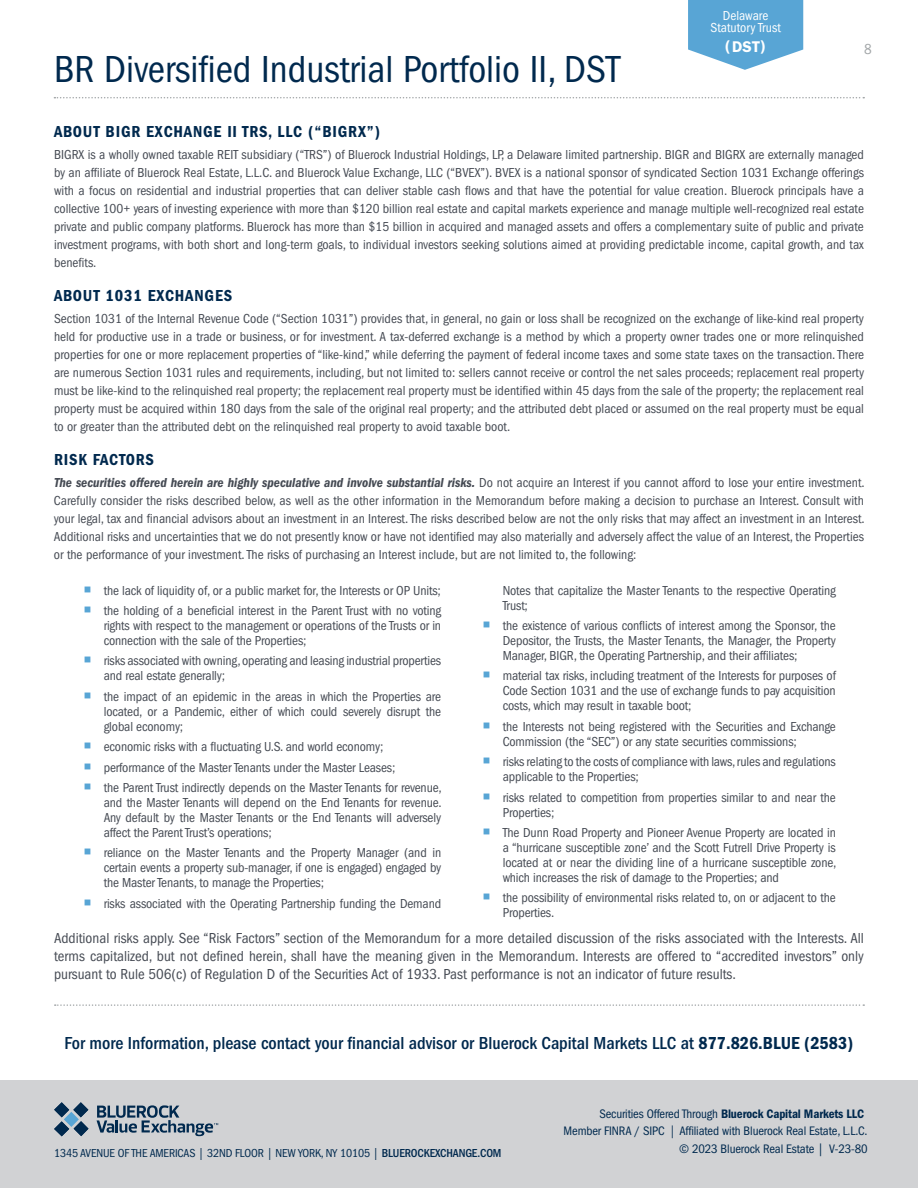
<style>
.page{position:relative;width:918px;height:1188px;background:#fff}
.page>*{position:absolute;margin:0;border:0;box-sizing:border-box;transform-origin:0 0}
.t1{font:condensed 39px "ITC Franklin Gothic Std";color:#00294e}
.t2{font:500 condensed 18px "ITC Franklin Gothic Std";color:#00294e}
.t3{font:16.5px "ITC Franklin Gothic Std Dm Cd";letter-spacing:.05em;color:#00294e}
.t4{font:600 15.6px "ITC Franklin Gothic Std";color:#fff}
.t5{font:condensed 15px/18px "ITC Franklin Gothic Std";color:#464b54;text-align:justify}
.t6{font:condensed 15px "ITC Franklin Gothic Std";color:#a3a7a9}
.t7{font:condensed 13.5px/15px "ITC Franklin Gothic Std";letter-spacing:-.01em;color:#464b54;text-align:justify}
.t8{font:condensed 13.5px "ITC Franklin Gothic Std";color:#fff}
.t9{font:condensed 12.75px/17.5px "ITC Franklin Gothic Std";letter-spacing:-.01em;color:#00294e;text-align:right}
.t10{font:condensed 12px "ITC Franklin Gothic Std";letter-spacing:-.01em;color:#00294e}
.s1{font-family:"ITC Franklin Gothic Std Dm Cd It";font-stretch:normal}
.s2{font-family:"ITC Franklin Gothic Std Dm Cd";font-weight:400;font-stretch:normal}
.s3{font-weight:500}
.s4{font-family:"ITC Franklin Gothic Std Dm Cd";font-stretch:normal}
.s5{font-stretch:normal}
</style>
<div class="page">
<svg style="left:688px;top:0;width:115px;height:70px;background:#70b2db"></svg>
<svg style="left:55px;top:1004px;width:809px;height:2px"></svg>
<svg style="left:54px;top:97px;width:810px;height:1px"></svg>
<div style="left:0;top:1081px;width:918px;height:107px;background:#d1d2d4"></div>
<svg style="left:54px;top:1102px;width:35px;height:34px"></svg>
<svg style="left:97px;top:1105px;width:121px;height:31px"></svg>
<p class="t1" style="left:54px;top:47px;width:568px">BR Diversified Industrial Portfolio II, DST</p>
<p class="t8" style="left:723px;top:8px;width:47px">Delaware</p>
<p class="t8" style="left:711px;top:20px;width:72px">Statutory Trust</p>
<p class="t4" style="left:725px;top:37px;width:42px">(DST)</p>
<p class="t6" style="left:864px;top:41px;width:9px">8</p>
<p class="t3" style="left:54px;top:122px;width:328px">ABOUT BIGR EXCHANGE II TRS, LLC (“BIGRX”)</p>
<p class="t7" style="left:54px;top:146px;width:812px;line-height:18px">BIGRX is a wholly owned taxable REIT subsidiary (“TRS”) of Bluerock Industrial Holdings, LP, a Delaware limited partnership. BIGR and BIGRX are externally managed by an affiliate of Bluerock Real Estate, L.L.C. and Bluerock Value Exchange, LLC (“BVEX”). BVEX is a national sponsor of syndicated Section 1031 Exchange offerings with a focus on residential and industrial properties that can deliver stable cash flows and that have the potential for value creation. Bluerock principals have a collective 100+ years of investing experience with more than $120 billion real estate and capital markets experience and manage multiple well-recognized real estate private and public company platforms. Bluerock has more than $15 billion in acquired and managed assets and offers a complementary suite of public and private investment programs, with both short and long-term goals, to individual investors seeking solutions aimed at providing predictable income, capital growth, and tax benefits.</p>
<p class="t3" style="left:54px;top:286px;width:180px">ABOUT 1031 EXCHANGES</p>
<p class="t7" style="left:54px;top:310px;width:812px;line-height:18px">Section 1031 of the Internal Revenue Code (“Section 1031”) provides that, in general, no gain or loss shall be recognized on the exchange of like-kind real property held for productive use in a trade or business, or for investment. A tax-deferred exchange is a method by which a property owner trades one or more relinquished properties for one or more replacement properties of “like-kind,” while deferring the payment of federal income taxes and some state taxes on the transaction. There are numerous Section 1031 rules and requirements, including, but not limited to: sellers cannot receive or control the net sales proceeds; replacement real property must be like-kind to the relinquished real property; the replacement real property must be identified within 45 days from the sale of the property; the replacement real property must be acquired within 180 days from the sale of the original real property; and the attributed debt placed or assumed on the real property must be equal to or greater than the attributed debt on the relinquished real property to avoid taxable boot.</p>
<p class="t3" style="left:54px;top:450px;width:102px">RISK FACTORS</p>
<p class="t7" style="left:54px;top:474px;width:812px;line-height:18px"><span class="s1">The securities offered herein are highly speculative and involve substantial risks.</span> Do not acquire an Interest if you cannot afford to lose your entire investment.<br>Carefully consider the risks described below, as well as the other information in the Memorandum before making a decision to purchase an Interest. Consult with your legal, tax and financial advisors about an investment in an Interest. The risks described below are not the only risks that may affect an investment in an Interest.<br>Additional risks and uncertainties that we do not presently know or have not identified may also materially and adversely affect the value of an Interest, the Properties or the performance of your investment. The risks of purchasing an Interest include, but are not limited to, the following:</p>
<p class="t7" style="left:104px;top:583px;width:339px">the lack of liquidity of, or a public market for, the Interests or OP Units;</p>
<p class="t7" style="left:104px;top:603px;width:339px">the holding of a beneficial interest in the Parent Trust with no voting rights with respect to the management or operations of the Trusts or in connection with the sale of the Properties;</p>
<p class="t7" style="left:104px;top:654px;width:339px">risks associated with owning, operating and leasing industrial properties and real estate generally;</p>
<p class="t7" style="left:104px;top:689px;width:339px">the impact of an epidemic in the areas in which the Properties are located, or a Pandemic, either of which could severely disrupt the global economy;</p>
<p class="t7" style="left:104px;top:739px;width:281px">economic risks with a fluctuating U.S. and world economy;</p>
<p class="t7" style="left:104px;top:760px;width:293px">performance of the Master Tenants under the Master Leases;</p>
<p class="t7" style="left:104px;top:780px;width:340px">the Parent Trust indirectly depends on the Master Tenants for revenue, and the Master Tenants will depend on the End Tenants for revenue.<br>Any default by the Master Tenants or the End Tenants will adversely affect the Parent Trust’s operations;</p>
<p class="t7" style="left:104px;top:846px;width:339px">reliance on the Master Tenants and the Property Manager (and in certain events a property sub-manager, if one is engaged) engaged by the Master Tenants, to manage the Properties;</p>
<p class="t7" style="left:104px;top:896px;width:339px">risks associated with the Operating Partnership funding the Demand</p>
<p class="t7" style="left:503px;top:583px;width:335px">Notes that capitalize the Master Tenants to the respective Operating<br>Trust;</p>
<p class="t7" style="left:503px;top:618px;width:335px">the existence of various conflicts of interest among the Sponsor, the Depositor, the Trusts, the Master Tenants, the Manager, the Property Manager, BIGR, the Operating Partnership, and their affiliates;</p>
<p class="t7" style="left:503px;top:669px;width:335px">material tax risks, including treatment of the Interests for purposes of Code Section 1031 and the use of exchange funds to pay acquisition costs, which may result in taxable boot;</p>
<p class="t7" style="left:503px;top:719px;width:335px">the Interests not being registered with the Securities and Exchange<br>Commission (the “SEC”) or any state securities commissions;</p>
<p class="t7" style="left:503px;top:754px;width:335px">risks relating to the costs of compliance with laws, rules and regulations applicable to the Properties;</p>
<p class="t7" style="left:503px;top:790px;width:335px">risks related to competition from properties similar to and near the<br>Properties;</p>
<p class="t7" style="left:503px;top:825px;width:335px">The Dunn Road Property and Pioneer Avenue Property are located in a “hurricane susceptible zone’ and the Scott Futrell Drive Property is located at or near the dividing line of a hurricane susceptible zone, which increases the risk of damage to the Properties; and</p>
<p class="t7" style="left:503px;top:891px;width:335px">the possibility of environmental risks related to, on or adjacent to the<br>Properties.</p>
<p class="t5" style="left:54px;top:930px;width:811px">Additional risks apply. See “Risk Factors” section of the Memorandum for a more detailed discussion of the risks associated with the Interests. All terms capitalized, but not defined herein, shall have the meaning given in the Memorandum. Interests are offered to “accredited investors” only pursuant to Rule 506(c) of Regulation D of the Securities Act of 1933. Past performance is not an indicator of future results.</p>
<p class="t2" style="left:65px;top:1032px;width:790px">For more Information, please contact your financial advisor or Bluerock Capital Markets LLC at <span class="s2">877.826.BLUE (2583)</span></p>
<p class="t10" style="left:54px;top:1146px;width:449px">1345 AVENUE OF THE AMERICAS | 32ND FLOOR | NEW YORK, NY 10105 | <span class="s3">BLUEROCKEXCHANGE.COM</span></p>
<p class="t9" style="left:564px;top:1105px;width:306px">Securities Offered Through <span class="s4">Bluerock Capital Markets LLC<br></span>Member FINRA / SIPC <span class="s5">|</span> Affiliated with Bluerock Real Estate, L.L.C. © 2023 Bluerock Real Estate | V-23-80</p>
</div>
